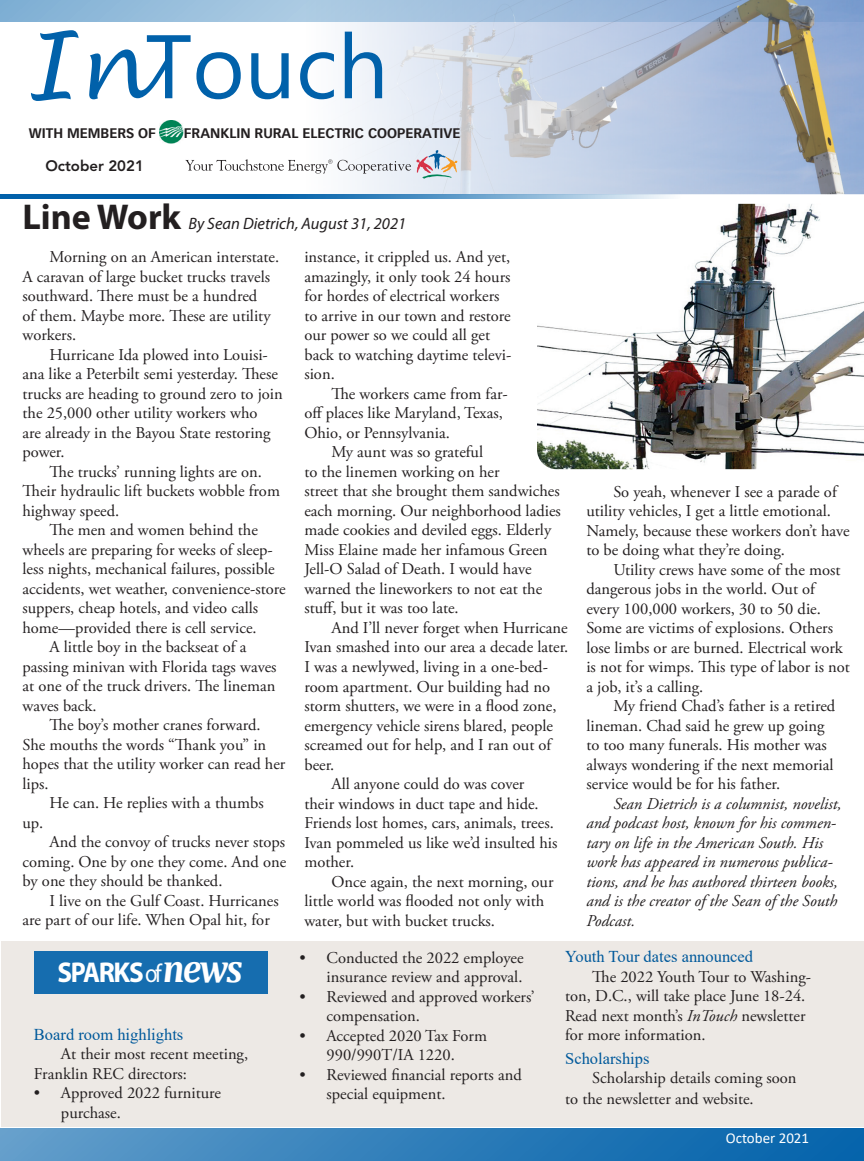
<style>
.page{position:relative;width:864px;height:1161px;background:#fff}
.page>*{position:absolute;margin:0;border:0;box-sizing:border-box;transform-origin:0 0}
.t1{font:90px "Ebrima";color:#0161aa}
.t2{font:700 28.8px "Myriad Pro";letter-spacing:-.05em;color:#fff;scale:.95 1}
.t3{font:16.5px/19.5px "Adobe Garamond Pro";color:#231f20}
.t4{font:italic 16.5px/19.5px "Adobe Garamond Pro";color:#231f20}
.t5{font:16.5px "Times New Roman";color:#00599b}
.t6{font:italic 16.5px "Myriad Pro";color:#231f20}
.t7{font:15px "Calibri";color:#fff}
.t8{font:800 15px "Avenir LT Std";color:#231f20}
.t9{font:700 13.5px "Vectora Com";color:#231f20}
.s1{font-family:"Lucida Handwriting";font-style:italic}
.s2{font-weight:700;font-style:normal;font-size:36px}
.s3{font-weight:400;font-size:25.8px}
.s4{font-family:"Cambria";font-style:italic;font-size:40.2px}
.s5{font-style:italic}
</style>
<div class="page">
<div style="left:0;top:1128px;width:864px;height:33px;background:linear-gradient(to right,#629dca,#0061aa)"></div>
<img style="left:291px;top:21px;width:573px;height:173px">
<svg style="left:185px;top:150px;width:272px;height:29px"></svg>
<img style="left:159px;top:120px;width:24px;height:24px">
<svg style="left:0;top:0;width:864px;height:21px;background:#96b5d2"></svg>
<svg style="left:0;top:194px;width:864px;height:5px"></svg>
<div style="left:2px;top:941px;width:862px;height:186px;background:#ede9e5"></div>
<img style="left:537px;top:204px;width:327px;height:265px">
<div style="left:34px;top:951px;width:233px;height:43px;background:#166daf"></div>
<h1 class="t1" style="left:23px;top:0;width:367px"><span class="s1">In</span>Touch</h1>
<p class="t9" style="left:29px;top:125px;width:129px">WITH MEMBERS OF</p>
<p class="t9" style="left:184px;top:125px;width:278px">FRANKLIN RURAL ELECTRIC COOPERATIVE</p>
<p class="t8" style="left:45px;top:157px;width:100px">October 2021</p>
<p class="t6" style="left:22px;top:214px;width:385px"><span class="s2">Line Work</span> By Sean Dietrich, August 31, 2021</p>
<p class="t3" style="left:22px;top:248px;width:258px;text-indent:27px">Morning on an American interstate.<br>A caravan of large bucket trucks travels southward. There must be a hundred<br>of them. Maybe more. These are utility workers.</p>
<p class="t3" style="left:22px;top:345px;width:262px;text-indent:27px">Hurricane Ida plowed into Louisi&shy;ana like a Peterbilt semi yesterday. These trucks are heading to ground zero to join the 25,000 other utility workers who<br>are already in the Bayou State restoring power.</p>
<p class="t3" style="left:22px;top:462px;width:259px;text-indent:27px">The trucks’ running lights are on.<br>Their hydraulic lift buckets wobble from highway speed.</p>
<p class="t3" style="left:49px;top:521px;width:210px">The men and women behind the</p>
<p class="t3" style="left:22px;top:540px;width:252px">wheels are preparing for weeks of sleep-</p>
<p class="t3" style="left:22px;top:560px;width:254px">less nights, mechanical failures, possible</p>
<p class="t3" style="left:22px;top:579px;width:265px">accidents, wet weather, convenience-store</p>
<p class="t3" style="left:22px;top:599px;width:237px">suppers, cheap hotels, and video calls</p>
<p class="t3" style="left:22px;top:619px;width:236px">home—provided there is cell service.</p>
<p class="t3" style="left:49px;top:638px;width:199px">A little boy in the backseat of a</p>
<p class="t3" style="left:22px;top:658px;width:256px">passing minivan with Florida tags waves</p>
<p class="t3" style="left:22px;top:677px;width:254px">at one of the truck drivers. The lineman</p>
<p class="t3" style="left:22px;top:697px;width:76px">waves back.</p>
<p class="t3" style="left:49px;top:716px;width:213px">The boy’s mother cranes forward.</p>
<p class="t3" style="left:22px;top:736px;width:245px">She mouths the words “Thank you” in</p>
<p class="t3" style="left:22px;top:755px;width:264px">hopes that the utility worker can read her</p>
<p class="t3" style="left:22px;top:775px;width:28px">lips.</p>
<p class="t3" style="left:49px;top:794px;width:216px">He can. He replies with a thumbs</p>
<p class="t3" style="left:22px;top:814px;width:22px">up.</p>
<p class="t3" style="left:49px;top:833px;width:237px">And the convoy of trucks never stops</p>
<p class="t3" style="left:22px;top:853px;width:265px">coming. One by one they come. And one</p>
<p class="t3" style="left:22px;top:872px;width:201px">by one they should be thanked.</p>
<p class="t3" style="left:49px;top:892px;width:231px">I live on the Gulf Coast. Hurricanes</p>
<p class="t3" style="left:22px;top:911px;width:249px">are part of our life. When Opal hit, for</p>
<p class="t3" style="left:304px;top:248px;width:209px">instance, it crippled us. And yet, amazingly, it only took 24 hours for hordes of electrical workers to arrive in our town and restore our power so we could all get back to watching daytime televi&shy;sion.</p>
<p class="t3" style="left:304px;top:385px;width:205px;text-indent:27px">The workers came from far&shy;off places like Maryland, Texas,<br>Ohio, or Pennsylvania.</p>
<p class="t3" style="left:304px;top:443px;width:258px;text-indent:27px">My aunt was so grateful<br>to the linemen working on her<br>street that she brought them sandwiches each morning. Our neighborhood ladies made cookies and deviled eggs. Elderly Miss Elaine made her infamous Green Jell-O Salad of Death. I would have warned the lineworkers to not eat the stuff, but it was too late.</p>
<p class="t3" style="left:331px;top:619px;width:238px">And I’ll never forget when Hurricane</p>
<p class="t3" style="left:304px;top:638px;width:265px">Ivan smashed into our area a decade later.</p>
<p class="t3" style="left:304px;top:658px;width:245px">I was a newlywed, living in a one-bed-</p>
<p class="t3" style="left:304px;top:677px;width:247px">room apartment. Our building had no</p>
<p class="t3" style="left:304px;top:697px;width:254px">storm shutters, we were in a flood zone,</p>
<p class="t3" style="left:304px;top:716px;width:250px">emergency vehicle sirens blared, people</p>
<p class="t3" style="left:304px;top:736px;width:248px">screamed out for help, and I ran out of</p>
<p class="t3" style="left:304px;top:755px;width:31px">beer.</p>
<p class="t3" style="left:331px;top:775px;width:194px">All anyone could do was cover</p>
<p class="t3" style="left:304px;top:794px;width:236px">their windows in duct tape and hide.</p>
<p class="t3" style="left:304px;top:814px;width:251px">Friends lost homes, cars, animals, trees.</p>
<p class="t3" style="left:304px;top:833px;width:255px">Ivan pommeled us like we’d insulted his</p>
<p class="t3" style="left:304px;top:853px;width:51px">mother.</p>
<p class="t3" style="left:331px;top:872px;width:224px">Once again, the next morning, our</p>
<p class="t3" style="left:304px;top:892px;width:241px">little world was flooded not only with</p>
<p class="t3" style="left:304px;top:911px;width:192px">water, but with bucket trucks.</p>
<p class="t3" style="left:586px;top:482px;width:265px;text-indent:27px">So yeah, whenever I see a parade of utility vehicles, I get a little emotional.<br>Namely, because these workers don’t have to be doing what they’re doing.</p>
<p class="t3" style="left:586px;top:560px;width:265px;text-indent:27px">Utility crews have some of the most dangerous jobs in the world. Out of every 100,000 workers, 30 to 50 die.<br>Some are victims of explosions. Others lose limbs or are burned. Electrical work is not for wimps. This type of labor is not a job, it’s a calling.</p>
<p class="t3" style="left:586px;top:697px;width:251px;text-indent:27px">My friend Chad’s father is a retired lineman. Chad said he grew up going to too many funerals. His mother was always wondering if the next memorial service would be for his father.</p>
<p class="t4" style="left:586px;top:794px;width:257px;text-indent:27px">Sean Dietrich is a columnist, novelist, and podcast host, known for his commen&shy;tary on life in the American South. His work has appeared in numerous publica&shy;tions, and he has authored thirteen books, and is the creator of the Sean of the South Podcast.</p>
<h2 class="t2" style="left:58px;top:954px;width:202px">SPARKS<span class="s3">of</span><span class="s4">news</span></h2>
<p class="t5" style="left:34px;top:1023px;width:151px">Board room highlights</p>
<p class="t3" style="left:34px;top:1045px;width:216px;text-indent:27px">At their most recent meeting,<br>Franklin REC directors:</p>
<p class="t3" style="left:61px;top:1084px;width:162px;text-indent:-27px">• Approved 2022 furniture purchase.</p>
<p class="t3" style="left:300px;top:948px;width:226px;text-align:right">• Conducted the 2022 employee insurance review and approval.</p>
<p class="t3" style="left:327px;top:987px;width:210px;text-indent:-27px">• Reviewed and approved workers’ compensation.</p>
<p class="t3" style="left:300px;top:1026px;width:189px;text-align:center">• Accepted 2020 Tax Form<br>990/990T/IA 1220.</p>
<p class="t3" style="left:327px;top:1065px;width:197px;text-indent:-27px">• Reviewed financial reports and special equipment.</p>
<p class="t5" style="left:565px;top:945px;width:189px">Youth Tour dates announced</p>
<p class="t3" style="left:565px;top:967px;width:247px;text-indent:27px">The 2022 Youth Tour to Washing&shy;ton, D.C., will take place June 18-24.<br>Read next month’s <span class="s5">InTouch</span> newsletter for more information.</p>
<p class="t5" style="left:565px;top:1047px;width:86px">Scholarships</p>
<p class="t3" style="left:565px;top:1068px;width:233px;line-height:21px;text-indent:27px">Scholarship details coming soon to the newsletter and website.</p>
<p class="t7" style="left:726px;top:1127px;width:85px">October 2021</p>
</div>
